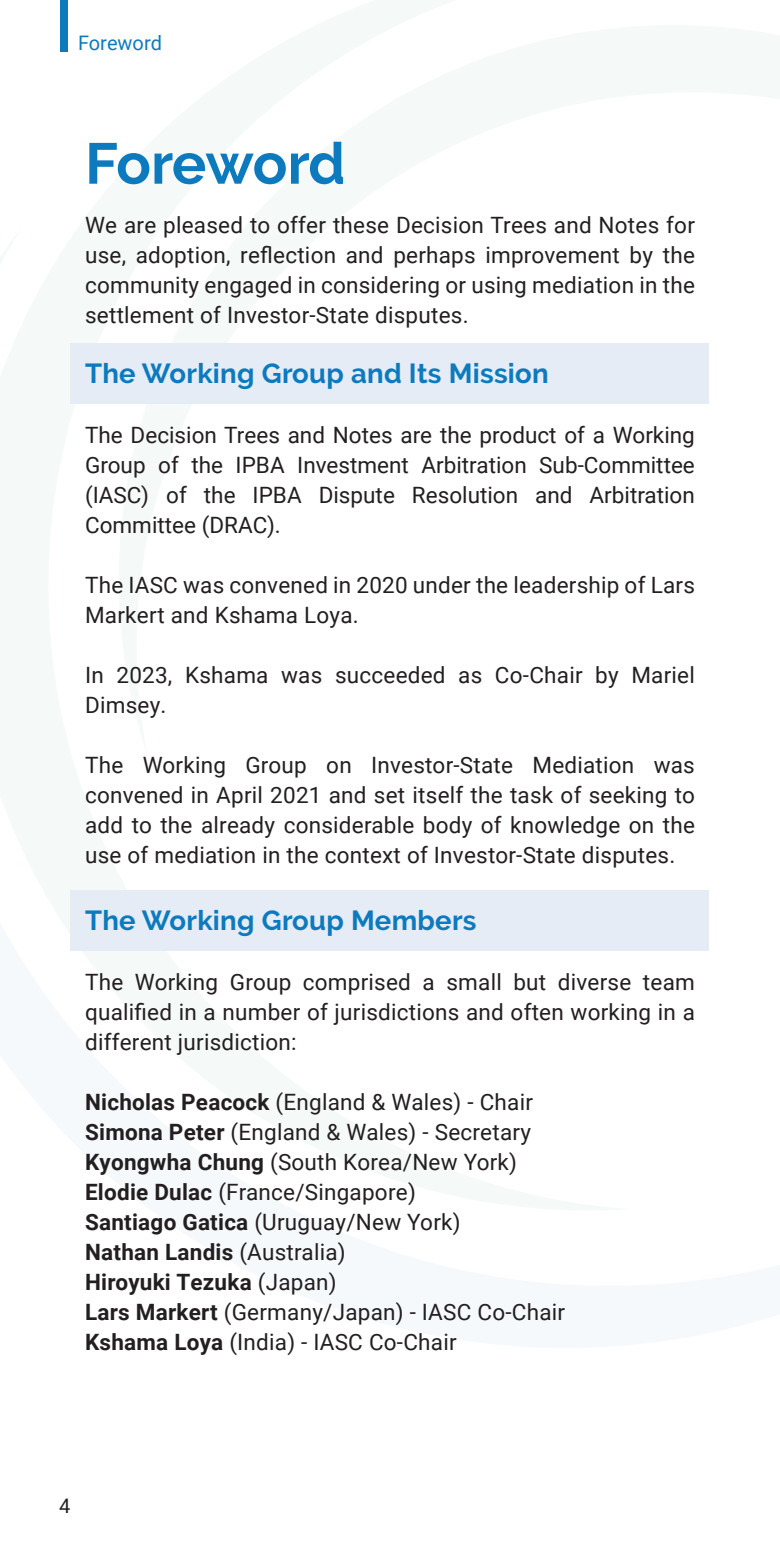
<style>
.page{position:relative;width:780px;height:1545px;background:#fff}
.page>*{position:absolute;margin:0;border:0;box-sizing:border-box;transform-origin:0 0}
.t1{font:700 57.5px "Raleway";letter-spacing:-.02em;color:#0d7abe}
.t2{font:700 27.5px "Raleway";letter-spacing:.01em;color:#0d7abe}
.t3{font:22.5px/30px "Roboto";letter-spacing:.01em;color:#231f20;text-align:justify}
.t4{font:20px "Roboto";color:#0d7abe}
.t5{font:20px "Roboto";color:#231f20}
.s1{font-weight:700}
</style>
<div class="page">
<div style="left:60px;top:0;width:7px;height:52px;background:#0d7abe"></div>
<div style="left:71px;top:343px;width:638px;height:61px;background:#e5ecf6"></div>
<div style="left:71px;top:890px;width:638px;height:61px;background:#e5ecf6"></div>
<p class="t4" style="left:78px;top:29px;width:86px">Foreword</p>
<h1 class="t1" style="left:85px;top:131px;width:262px">Foreword</h1>
<p class="t3" style="left:85px;top:209px;width:611px">We are pleased to offer these Decision Trees and Notes for use, adoption, reflection and perhaps improvement by the community engaged in considering or using mediation in the settlement of Investor-State disputes.</p>
<p class="t2" style="left:85px;top:358px;width:465px">The Working Group and Its Mission</p>
<p class="t3" style="left:85px;top:419px;width:611px">The Decision Trees and Notes are the product of a Working Group of the IPBA Investment Arbitration Sub-Committee (IASC) of the IPBA Dispute Resolution and Arbitration Committee (DRAC).</p>
<p class="t3" style="left:85px;top:569px;width:611px">The IASC was convened in 2020 under the leadership of Lars<br>Markert and Kshama Loya.</p>
<p class="t3" style="left:85px;top:659px;width:611px">In 2023, Kshama was succeeded as Co-Chair by Mariel<br>Dimsey.</p>
<p class="t3" style="left:85px;top:749px;width:611px">The Working Group on Investor-State Mediation was convened in April 2021 and set itself the task of seeking to add to the already considerable body of knowledge on the use of mediation in the context of Investor-State disputes.</p>
<p class="t2" style="left:85px;top:905px;width:393px">The Working Group Members</p>
<p class="t3" style="left:85px;top:966px;width:611px">The Working Group comprised a small but diverse team qualified in a number of jurisdictions and often working in a different jurisdiction:</p>
<p class="t3" style="left:85px;top:1086px;width:481px;text-align:left"><span class="s1">Nicholas Peacock</span> (England &amp; Wales) - Chair <span class="s1">Simona Peter</span> (England &amp; Wales) - Secretary <span class="s1">Kyongwha Chung</span> (South Korea/New York)<br><span class="s1">Elodie Dulac</span> (France/Singapore)<br><span class="s1">Santiago Gatica</span> (Uruguay/New York)<br><span class="s1">Nathan Landis</span> (Australia)<br><span class="s1">Hiroyuki Tezuka</span> (Japan)<br><span class="s1">Lars Markert</span> (Germany/Japan) - IASC Co-Chair <span class="s1">Kshama Loya</span> (India) - IASC Co-Chair</p>
<p class="t5" style="left:59px;top:1491px;width:13px">4</p>
</div>
